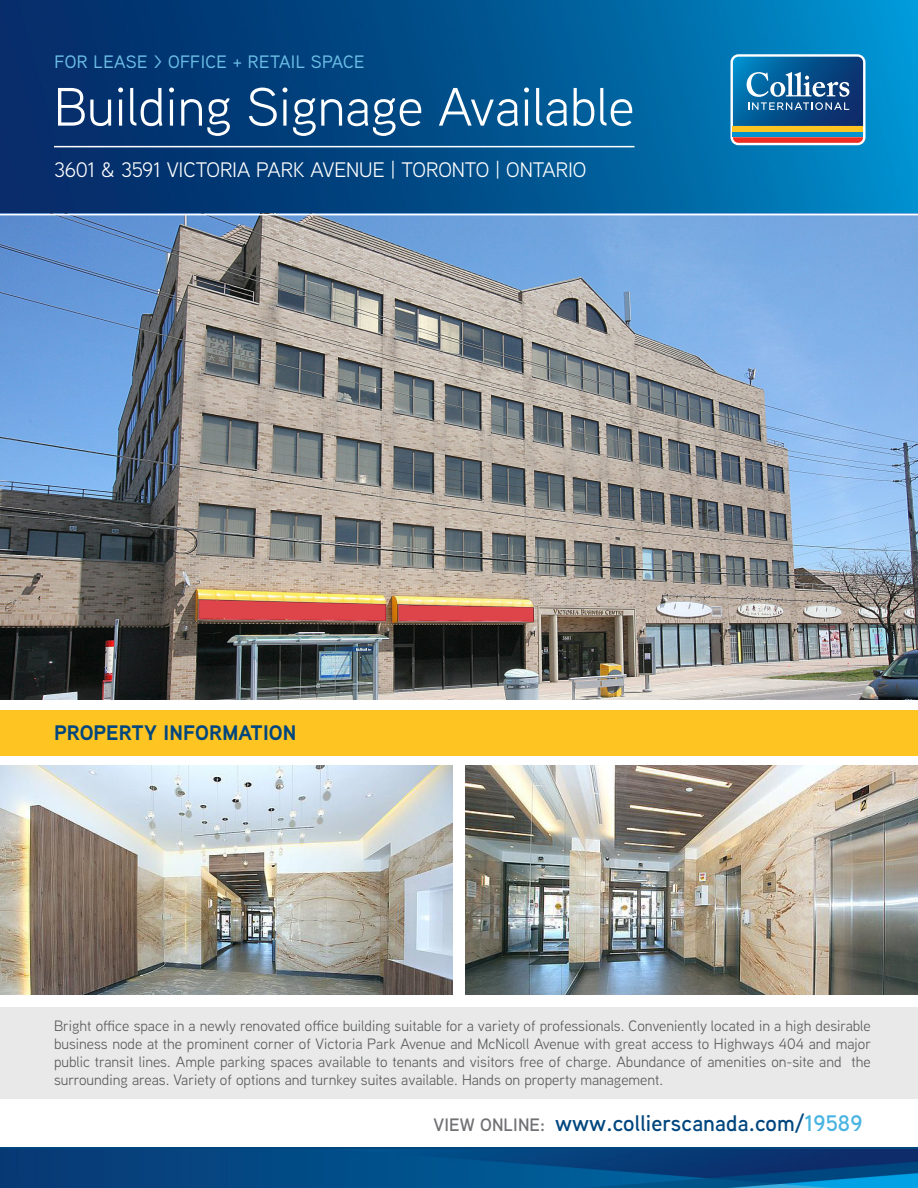
<style>
.page{position:relative;width:918px;height:1188px;background:#fff}
.page>*{position:absolute;margin:0;border:0;box-sizing:border-box;transform-origin:0 0}
.Headline{font:54px "Aaux Next";color:#fff}
.t1{font:600 22.5px "Aaux Next";letter-spacing:.005em;color:#00467e}
.t2{font:21px "Aaux Next";letter-spacing:-.01em;color:#fff}
.Property_Highlight_B{font:700 21px "Aaux Next";letter-spacing:.005em;color:#00467e}
.For_Sale_Lease_Suble{font:500 18px "Aaux Next";letter-spacing:.02em;color:#6bbde5}
.Body_Copy{font:15px/18px "Aaux Next";color:#57585a;text-align:justify}
.s1{font-size:18px;color:#717074}
.s2{color:#49b4e1}
</style>
<div class="page">
<img style="left:0;top:0;width:918px;height:214px">
<svg style="left:730px;top:54px;width:136px;height:91px;background:#4b7796"></svg>
<img style="left:0;top:215px;width:918px;height:484px">
<svg style="left:0;top:1148px;width:918px;height:2px;background:#02437d"></svg>
<img style="left:0;top:1150px;width:918px;height:38px">
<hr style="left:54px;top:146px;width:580px;height:1px;background:#fff">
<div style="left:0;top:1007px;width:918px;height:92px;background:#e9e9e9"></div>
<img style="left:0;top:765px;width:452px;height:230px">
<img style="left:466px;top:765px;width:452px;height:230px">
<div style="left:0;top:710px;width:918px;height:45px;background:#fec422"></div>
<svg style="left:199px;top:600px;width:186px;height:20px;background:#db514c"></svg>
<svg style="left:399px;top:605px;width:134px;height:16px;background:#da4c4c"></svg>
<p class="For_Sale_Lease_Suble" style="left:54px;top:50px;width:312px">FOR LEASE &gt; OFFICE + RETAIL SPACE</p>
<p class="Headline" style="left:54px;top:71px;width:582px">Building Signage Available</p>
<p class="t2" style="left:54px;top:156px;width:534px">3601 &amp; 3591 VICTORIA PARK AVENUE | TORONTO | ONTARIO</p>
<p class="Property_Highlight_B" style="left:54px;top:718px;width:244px">PROPERTY INFORMATION</p>
<p class="Body_Copy" style="left:54px;top:1017px;width:819px">Bright office space in a newly renovated office building suitable for a variety of professionals. Conveniently located in a high desirable business node at the prominent corner of Victoria Park Avenue and McNicoll Avenue with great access to Highways 404 and major public transit lines. Ample parking spaces available to tenants and visitors free of charge. Abundance of amenities on-site and the surrounding areas. Variety of options and turnkey suites available. Hands on property management.</p>
<p class="t1" style="left:434px;top:1108px;width:430px"><span class="s1">VIEW ONLINE:</span> www.collierscanada.com/<span class="s2">19589</span></p>
</div>
